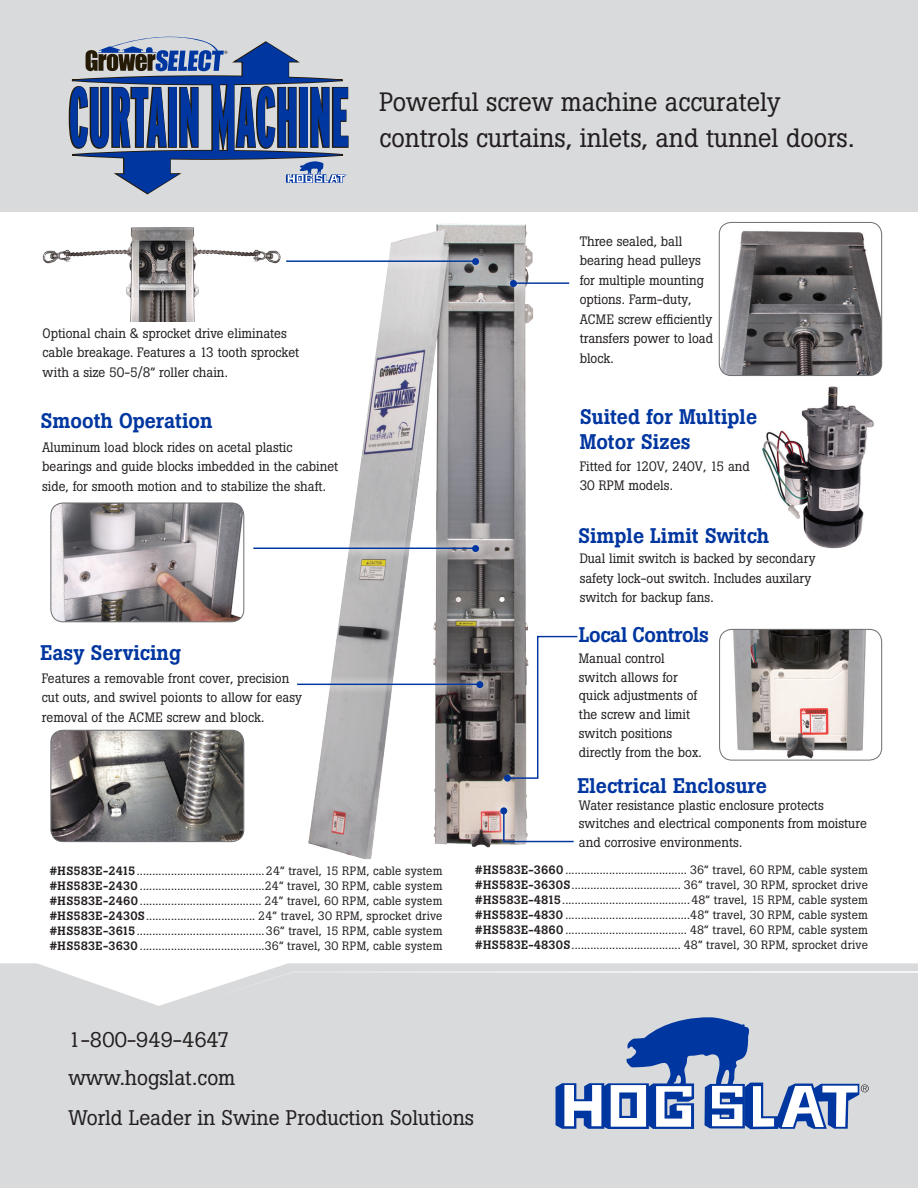
<style>
.page{position:relative;width:918px;height:1188px;background:#fff}
.page>*{position:absolute;margin:0;border:0;box-sizing:border-box;transform-origin:0 0}
.t1{font:26.25px "Boton";color:#231f20}
.t2{font:500 21px/25.5px "Boton";color:#0036a0}
.t3{font:21px "Boton";color:#231f20}
.t4{font:500 21px "Boton";letter-spacing:-.02em;color:#0036a0}
.t5{font:13.5px/19.5px "Boton";color:#231f20}
.t6{font:12px "Boton";letter-spacing:.01em;color:#231f20}
.s1{font-weight:500}
</style>
<div class="page">
<div style="left:0;top:963px;width:918px;height:225px;background:#d9dadc"></div>
<svg style="left:184px;top:970px;width:734px;height:38px;background:#dbdcde"></svg>
<svg style="left:556px;top:1017px;width:313px;height:112px;background:#9cadce"></svg>
<img style="left:762px;top:386px;width:112px;height:163px">
<img style="left:308px;top:223px;width:226px;height:637px">
<img style="left:52px;top:503px;width:192px;height:119px">
<div style="left:50px;top:503px;width:194px;height:119px;border:1px solid #6c6d70;border-radius:12px"></div>
<img style="left:719px;top:224px;width:163px;height:152px">
<div style="left:719px;top:222px;width:163px;height:154px;border:1px solid #6c6d70;border-radius:12px"></div>
<img style="left:720px;top:629px;width:160px;height:130px">
<div style="left:719px;top:629px;width:163px;height:132px;border:1px solid #6c6d70;border-radius:12px"></div>
<img style="left:42px;top:227px;width:235px;height:95px">
<div style="left:277px;top:249px;width:211px;height:25px;background:#fff;opacity:.75"></div>
<hr style="left:286px;top:260px;width:190px;height:2px;background:#0036a0">
<div style="left:472px;top:258px;width:7px;height:7px;background:#0036a0;border-radius:50%"></div>
<div style="left:501px;top:271px;width:77px;height:25px;background:#fff;opacity:.75"></div>
<hr style="left:514px;top:282px;width:55px;height:2px;background:#0036a0">
<div style="left:510px;top:280px;width:7px;height:7px;background:#0036a0;border-radius:50%"></div>
<div style="left:244px;top:536px;width:244px;height:25px;background:#fff;opacity:.75"></div>
<hr style="left:253px;top:548px;width:223px;height:1px;background:#0036a0">
<div style="left:472px;top:545px;width:7px;height:7px;background:#0036a0;border-radius:50%"></div>
<div style="left:288px;top:672px;width:204px;height:25px;background:#fff;opacity:.75"></div>
<hr style="left:297px;top:684px;width:183px;height:1px;background:#0036a0">
<div style="left:476px;top:681px;width:7px;height:7px;background:#0036a0;border-radius:50%"></div>
<svg style="left:504px;top:775px;width:7px;height:7px"></svg>
<img style="left:52px;top:730px;width:192px;height:112px">
<div style="left:50px;top:730px;width:194px;height:112px;border:1px solid #6c6d70;border-radius:12px"></div>
<div style="left:0;top:0;width:918px;height:212px;background:#d9dadc"></div>
<svg style="left:69px;top:37px;width:280px;height:157px"></svg>
<div style="left:491px;top:798px;width:92px;height:53px;background:#fff;opacity:.75"></div>
<svg style="left:502px;top:811px;width:73px;height:32px"></svg>
<div style="left:500px;top:807px;width:7px;height:7px;background:#0036a0;border-radius:50%"></div>
<svg style="left:506px;top:635px;width:72px;height:145px"></svg>
<p class="t5" style="left:43px;top:323px;width:246px">Optional chain &amp; sprocket drive eliminates</p>
<p class="t5" style="left:43px;top:343px;width:258px">cable breakage. Features a 13 tooth sprocket</p>
<p class="t5" style="left:43px;top:362px;width:187px">with a size 50-5/8” roller chain.</p>
<p class="t2" style="left:41px;top:408px;width:173px">Smooth Operation</p>
<p class="t5" style="left:42px;top:437px;width:298px">Aluminum load block rides on acetal plastic bearings and guide blocks imbedded in the cabinet side, for smooth motion and to stabilize the shaft.</p>
<p class="t2" style="left:40px;top:640px;width:142px">Easy Servicing</p>
<p class="t5" style="left:42px;top:668px;width:262px">Features a removable front cover, precision cut outs, and swivel poionts to allow for easy removal of the ACME screw and block.</p>
<p class="t1" style="left:379px;top:86px;width:403px">Powerful screw machine accurately</p>
<p class="t1" style="left:379px;top:122px;width:477px">controls curtains, inlets, and tunnel doors.</p>
<p class="t5" style="left:580px;top:231px;width:135px">Three sealed, ball bearing head pulleys for multiple mounting options. Farm-duty,<br>ACME screw efficiently transfers power to load block.</p>
<p class="t2" style="left:580px;top:404px;width:179px">Suited for Multiple<br>Motor Sizes</p>
<p class="t5" style="left:580px;top:456px;width:172px">Fitted for 120V, 240V, 15 and<br>30 RPM models.</p>
<p class="t2" style="left:578px;top:523px;width:193px">Simple Limit Switch</p>
<p class="t5" style="left:580px;top:549px;width:237px">Dual limit switch is backed by secondary safety lock-out switch. Includes auxilary switch for backup fans.</p>
<p class="t4" style="left:579px;top:622px;width:132px">Local Controls</p>
<p class="t5" style="left:579px;top:649px;width:124px;line-height:18.8px">Manual control switch allows for quick adjustments of the screw and limit switch positions directly from the box.</p>
<p class="t2" style="left:577px;top:773px;width:191px">Electrical Enclosure</p>
<p class="t5" style="left:579px;top:795px;width:289px;line-height:18.8px">Water resistance plastic enclosure protects switches and electrical components from moisture and corrosive environments.</p>
<p class="t6" style="left:49px;top:863px;width:395px"><span class="s1">#HS583E-2415</span>.........................................24” travel, 15 RPM, cable system</p>
<p class="t6" style="left:49px;top:878px;width:395px"><span class="s1">#HS583E-2430</span> ........................................24” travel, 30 RPM, cable system</p>
<p class="t6" style="left:49px;top:893px;width:395px"><span class="s1">#HS583E-2460</span> ....................................... 24” travel, 60 RPM, cable system</p>
<p class="t6" style="left:49px;top:908px;width:395px"><span class="s1">#HS583E-2430S</span>................................... 24” travel, 30 RPM, sprocket drive</p>
<p class="t6" style="left:49px;top:923px;width:395px"><span class="s1">#HS583E-3615</span>.........................................36” travel, 15 RPM, cable system</p>
<p class="t6" style="left:49px;top:938px;width:395px"><span class="s1">#HS583E-3630</span> ........................................36” travel, 30 RPM, cable system</p>
<p class="t6" style="left:475px;top:863px;width:395px"><span class="s1">#HS583E-3660</span> ....................................... 36” travel, 60 RPM, cable system</p>
<p class="t6" style="left:475px;top:878px;width:395px"><span class="s1">#HS583E-3630S</span>................................... 36” travel, 30 RPM, sprocket drive</p>
<p class="t6" style="left:475px;top:893px;width:395px"><span class="s1">#HS583E-4815</span>.........................................48” travel, 15 RPM, cable system</p>
<p class="t6" style="left:475px;top:908px;width:395px"><span class="s1">#HS583E-4830</span> ........................................48” travel, 30 RPM, cable system</p>
<p class="t6" style="left:475px;top:923px;width:395px"><span class="s1">#HS583E-4860</span> ....................................... 48” travel, 60 RPM, cable system</p>
<p class="t6" style="left:475px;top:938px;width:395px"><span class="s1">#HS583E-4830S</span>................................... 48” travel, 30 RPM, sprocket drive</p>
<p class="t3" style="left:68px;top:1027px;width:162px">1-800-949-4647</p>
<p class="t3" style="left:68px;top:1065px;width:168px">www.hogslat.com</p>
<p class="t3" style="left:68px;top:1105px;width:407px">World Leader in Swine Production Solutions</p>
</div>
